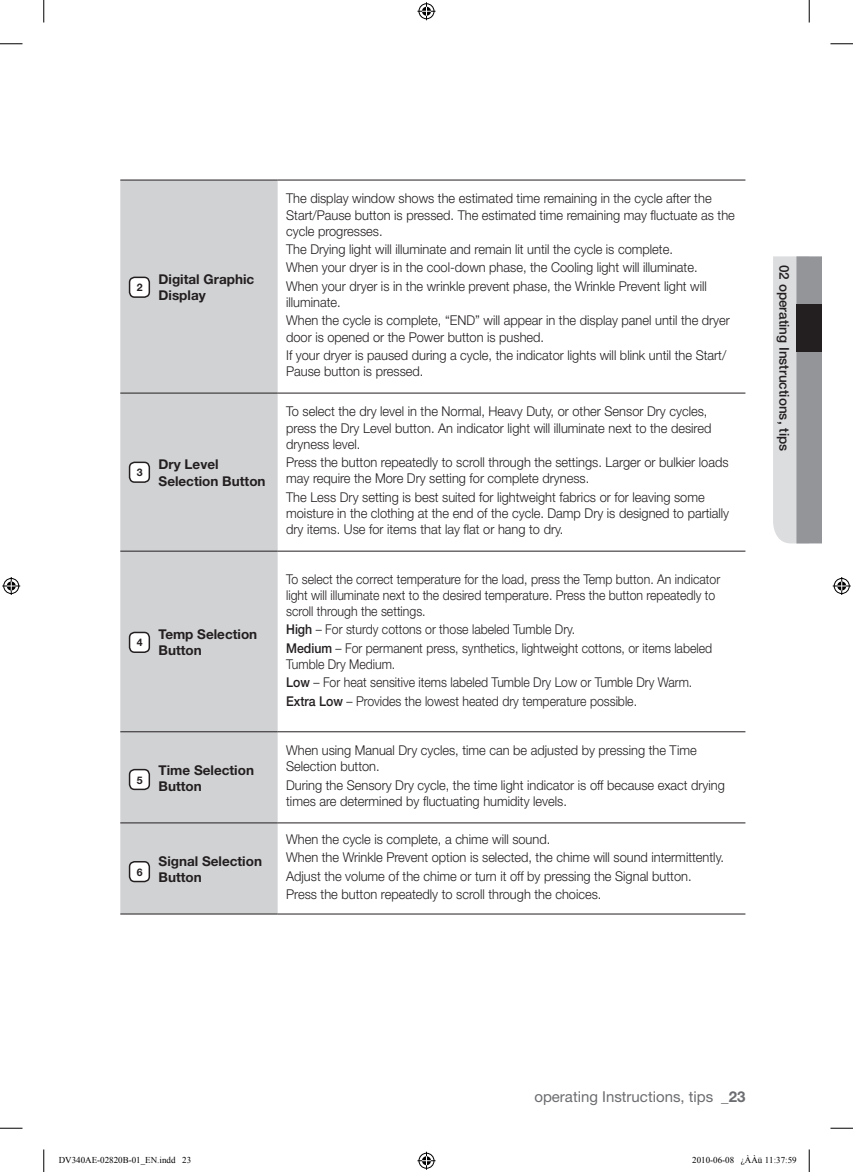
<style>
.page{position:relative;width:853px;height:1172px;background:#fff}
.page>*{position:absolute;margin:0;border:0;box-sizing:border-box;transform-origin:0 0}
.t1{font:15px "Helvetica Neue";color:#6c6d70}
.t2{font:300 13.5px/16.2px "Helvetica Neue";color:#231f20;scale:.95 1}
.t3{font:300 13.5px/18.3px "Helvetica Neue";color:#231f20;scale:.91 1}
.t4{font:700 13.5px/16.2px "Helvetica Neue";color:#231f20}
.t5{font:500 13.5px "Helvetica Neue";color:#231f20}
.t6{font:700 10.5px "Helvetica Neue";color:#231f20}
.t7{font:9px "Times New Roman";color:#000}
.s1{font-weight:500}
.s2{font-weight:700}
</style>
<div class="page">
<div style="left:120px;top:181px;width:158px;height:733px;background:#d1d2d4"></div>
<hr style="left:120px;top:180px;width:158px;height:1px;background:#231f20">
<hr style="left:278px;top:180px;width:467px;height:1px;background:#231f20">
<hr style="left:120px;top:393px;width:158px;height:1px;background:#231f20">
<hr style="left:278px;top:393px;width:467px;height:1px;background:#231f20">
<hr style="left:120px;top:551px;width:158px;height:1px;background:#231f20">
<hr style="left:278px;top:551px;width:467px;height:1px;background:#231f20">
<hr style="left:120px;top:731px;width:158px;height:1px;background:#231f20">
<hr style="left:278px;top:731px;width:467px;height:1px;background:#231f20">
<hr style="left:120px;top:822px;width:158px;height:1px;background:#231f20">
<hr style="left:278px;top:822px;width:467px;height:1px;background:#231f20">
<hr style="left:120px;top:914px;width:158px;height:1px;background:#231f20">
<hr style="left:278px;top:914px;width:467px;height:1px;background:#231f20">
<svg style="left:773px;top:256px;width:49px;height:287px;background:#b9bbbd"></svg>
<div style="left:796px;top:304px;width:26px;height:48px;background:#231f20"></div>
<svg style="left:128px;top:631px;width:23px;height:21px"></svg>
<svg style="left:128px;top:461px;width:23px;height:21px"></svg>
<svg style="left:128px;top:276px;width:23px;height:21px"></svg>
<svg style="left:128px;top:768px;width:23px;height:21px"></svg>
<svg style="left:128px;top:860px;width:23px;height:21px"></svg>
<svg style="left:0;top:44px;width:22px;height:1px"></svg>
<svg style="left:830px;top:44px;width:23px;height:1px"></svg>
<svg style="left:0;top:1128px;width:22px;height:1px"></svg>
<svg style="left:830px;top:1128px;width:23px;height:1px"></svg>
<svg style="left:44px;top:0;width:1px;height:22px"></svg>
<svg style="left:44px;top:1149px;width:1px;height:23px"></svg>
<svg style="left:809px;top:0;width:1px;height:22px"></svg>
<svg style="left:809px;top:1149px;width:1px;height:23px"></svg>
<svg style="left:417px;top:2px;width:18px;height:18px"></svg>
<svg style="left:417px;top:1152px;width:18px;height:18px"></svg>
<svg style="left:2px;top:577px;width:18px;height:18px"></svg>
<svg style="left:833px;top:577px;width:18px;height:18px"></svg>
<p class="t6" style="left:137px;top:281px;width:7px">2</p>
<p class="t4" style="left:159px;top:270px;width:97px">Digital Graphic<br>Display</p>
<p class="t6" style="left:137px;top:466px;width:7px">3</p>
<p class="t4" style="left:159px;top:456px;width:109px">Dry Level<br>Selection Button</p>
<p class="t6" style="left:137px;top:636px;width:7px">4</p>
<p class="t4" style="left:159px;top:625px;width:100px">Temp Selection<br>Button</p>
<p class="t6" style="left:137px;top:773px;width:7px">5</p>
<p class="t4" style="left:159px;top:761px;width:97px">Time Selection<br>Button</p>
<p class="t6" style="left:137px;top:865px;width:7px">6</p>
<p class="t4" style="left:159px;top:852px;width:105px">Signal Selection<br>Button</p>
<p class="t2" style="left:286px;top:190px;width:474px">The display window shows the estimated time remaining in the cycle after the<br>Start/Pause button is pressed. The estimated time remaining may fluctuate as the cycle progresses.</p>
<p class="t2" style="left:286px;top:240px;width:444px;line-height:18.3px">The Drying light will illuminate and remain lit until the cycle is complete.<br>When your dryer is in the cool-down phase, the Cooling light will illuminate.<br>When your dryer is in the wrinkle prevent phase, the Wrinkle Prevent light will</p>
<p class="t2" style="left:286px;top:293px;width:469px;line-height:18.3px">illuminate.<br>When the cycle is complete, “END” will appear in the display panel until the dryer</p>
<p class="t2" style="left:286px;top:327px;width:465px;line-height:18.3px">door is opened or the Power button is pushed.<br>If your dryer is paused during a cycle, the indicator lights will blink until the Start/</p>
<p class="t2" style="left:286px;top:363px;width:146px">Pause button is pressed.</p>
<p class="t2" style="left:286px;top:403px;width:449px">To select the dry level in the Normal, Heavy Duty, or other Sensor Dry cycles, press the Dry Level button. An indicator light will illuminate next to the desired dryness level.</p>
<p class="t2" style="left:286px;top:454px;width:467px">Press the button repeatedly to scroll through the settings. Larger or bulkier loads may require the More Dry setting for complete dryness.</p>
<p class="t2" style="left:286px;top:488px;width:468px">The Less Dry setting is best suited for lightweight fabrics or for leaving some moisture in the clothing at the end of the cycle. Damp Dry is designed to partially dry items. Use for items that lay flat or hang to dry.</p>
<p class="t3" style="left:286px;top:570px;width:478px;line-height:16.2px">To select the correct temperature for the load, press the Temp button. An indicator light will illuminate next to the desired temperature. Press the button repeatedly to scroll through the settings.</p>
<p class="t3" style="left:286px;top:620px;width:470px"><span class="s1">High</span> – For sturdy cottons or those labeled Tumble Dry.<br><span class="s1">Medium</span> – For permanent press, synthetics, lightweight cottons, or items labeled</p>
<p class="t3" style="left:286px;top:655px;width:448px">Tumble Dry Medium.<br><span class="s1">Low</span> – For heat sensitive items labeled Tumble Dry Low or Tumble Dry Warm.<br><span class="s1">Extra Low</span> – Provides the lowest heated dry temperature possible.</p>
<p class="t2" style="left:286px;top:742px;width:434px">When using Manual Dry cycles, time can be adjusted by pressing the Time<br>Selection button.</p>
<p class="t2" style="left:286px;top:776px;width:463px">During the Sensory Dry cycle, the time light indicator is off because exact drying times are determined by fluctuating humidity levels.</p>
<p class="t2" style="left:286px;top:830px;width:462px;line-height:18.3px">When the cycle is complete, a chime will sound.<br>When the Wrinkle Prevent option is selected, the chime will sound intermittently.<br>Adjust the volume of the chime or turn it off by pressing the Signal button.<br>Press the button repeatedly to scroll through the choices.</p>
<p class="t5" style="left:792px;top:265px;width:188px;rotate:90deg">02 operating Instructions, tips</p>
<p class="t1" style="left:534px;top:1088px;width:213px">operating Instructions, tips <span class="s2">_23</span></p>
<p class="t7" style="left:59px;top:1154px;width:134px">DV340AE-02820B-01_EN.indd 23</p>
<p class="t7" style="left:692px;top:1154px;width:106px">2010-06-08 ¿ÀÀü 11:37:59</p>
</div>
